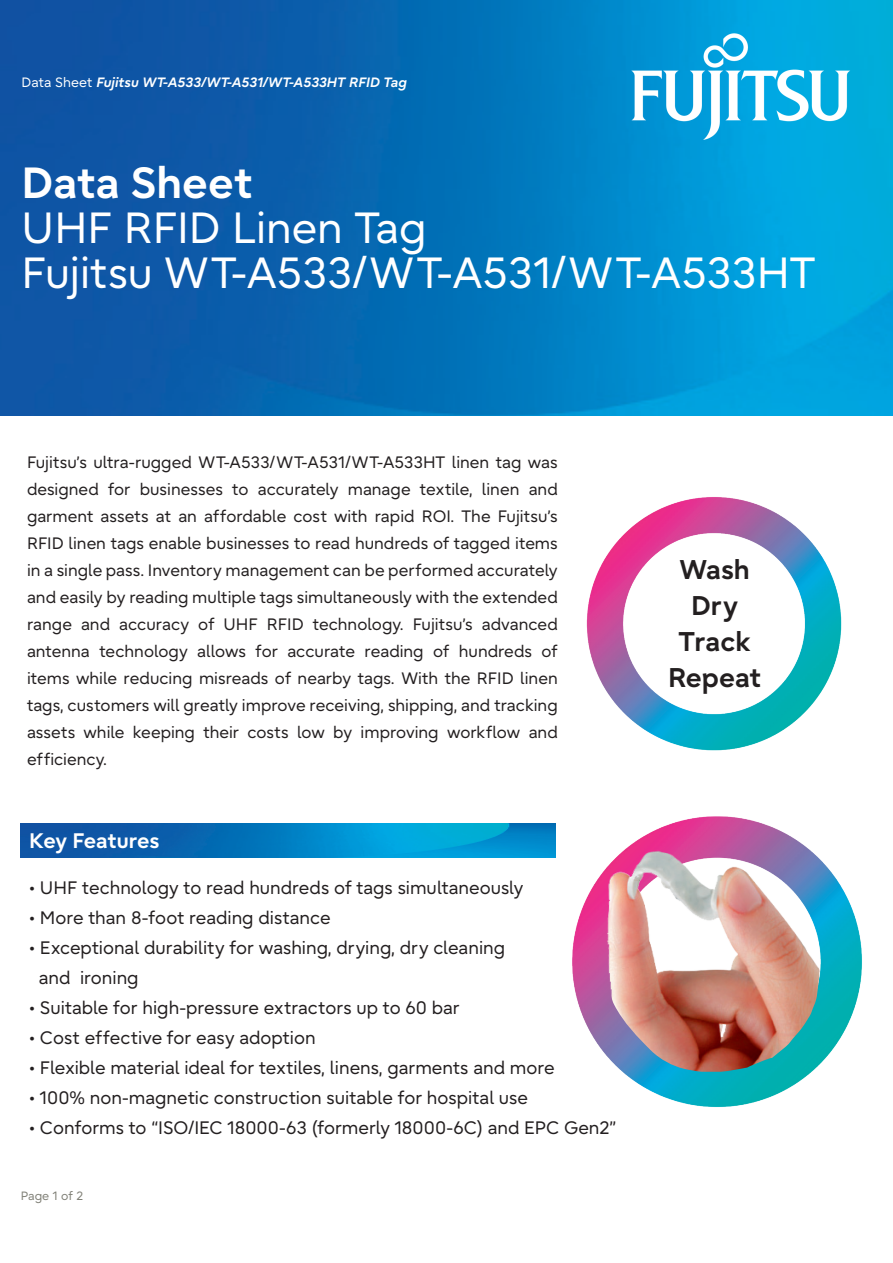
<style>
.page{position:relative;width:893px;height:1263px;background:#fff}
.page>*{position:absolute;margin:0;border:0;box-sizing:border-box;transform-origin:0 0}
.t1{font:43.5px/45px "Fujitsu Infinity Pro";color:#fff}
.t2{font:700 43.5px "Fujitsu Infinity Pro";color:#fff}
.t3{font:700 27px/36.2px "Fujitsu Infinity Pro";color:#231f20;text-align:center}
.t4{font:700 21px "Fujitsu Infinity Pro";color:#fff}
.t5{font:18px/30px "Fujitsu Infinity Pro";color:#231f20}
.t6{font:16.5px/27px "Fujitsu Infinity Pro";color:#231f20;text-align:justify}
.t7{font:italic 700 13.5px "Fujitsu Infinity Pro";color:#fff}
.t8{font:12px "Fujitsu Infinity Pro";color:#818178}
.s1{font-weight:400;font-style:normal}
</style>
<div class="page">
<img style="left:572px;top:816px;width:290px;height:291px">
<img style="left:21px;top:823px;width:534px;height:35px">
<img style="left:0;top:0;width:893px;height:415px">
<img style="left:602px;top:0;width:278px;height:172px">
<img style="left:581px;top:830px;width:256px;height:242px">
<img style="left:586px;top:497px;width:256px;height:254px">
<p class="t7" style="left:22px;top:73px;width:387px"><span class="s1">Data Sheet</span> Fujitsu WT-A533/WT-A531/WT-A533HT RFID Tag</p>
<h1 class="t2" style="left:22px;top:154px;width:233px">Data Sheet</h1>
<h1 class="t1" style="left:22px;top:205px;width:795px">UHF RFID Linen Tag<br>Fujitsu WT-A533/WT-A531/WT-A533HT</h1>
<p class="t6" style="left:27px;top:449px;width:532px">Fujitsu’s ultra-rugged WT-A533/WT-A531/WT-A533HT linen tag was designed for businesses to accurately manage textile, linen and garment assets at an affordable cost with rapid ROI. The Fujitsu’s RFID linen tags enable businesses to read hundreds of tagged items in a single pass. Inventory management can be performed accurately and easily by reading multiple tags simultaneously with the extended range and accuracy of UHF RFID technology. Fujitsu’s advanced antenna technology allows for accurate reading of hundreds of items while reducing misreads of nearby tags. With the RFID linen tags, customers will greatly improve receiving, shipping, and tracking assets while keeping their costs low by improving workflow and efficiency.</p>
<p class="t4" style="left:29px;top:826px;width:132px">Key Features</p>
<p class="t5" style="left:29px;top:873px;width:496px">• UHF technology to read hundreds of tags simultaneously</p>
<p class="t5" style="left:29px;top:903px;width:303px">• More than 8-foot reading distance</p>
<p class="t5" style="left:39px;top:933px;width:468px;text-indent:-10px">• Exceptional durability for washing, drying, dry cleaning and ironing</p>
<p class="t5" style="left:29px;top:993px;width:432px">• Suitable for high-pressure extractors up to 60 bar</p>
<p class="t5" style="left:29px;top:1023px;width:288px">• Cost effective for easy adoption</p>
<p class="t5" style="left:29px;top:1053px;width:527px">• Flexible material ideal for textiles, linens, garments and more</p>
<p class="t5" style="left:29px;top:1083px;width:500px">• 100% non-magnetic construction suitable for hospital use</p>
<p class="t5" style="left:29px;top:1113px;width:589px">• Conforms to “ISO/IEC 18000-63 (formerly 18000-6C) and EPC Gen2”</p>
<p class="t8" style="left:21px;top:1188px;width:64px">Page 1 of 2</p>
<h2 class="t3" style="left:668px;top:551px;width:95px">Wash<br>Dry<br>Track<br>Repeat</h2>
</div>
